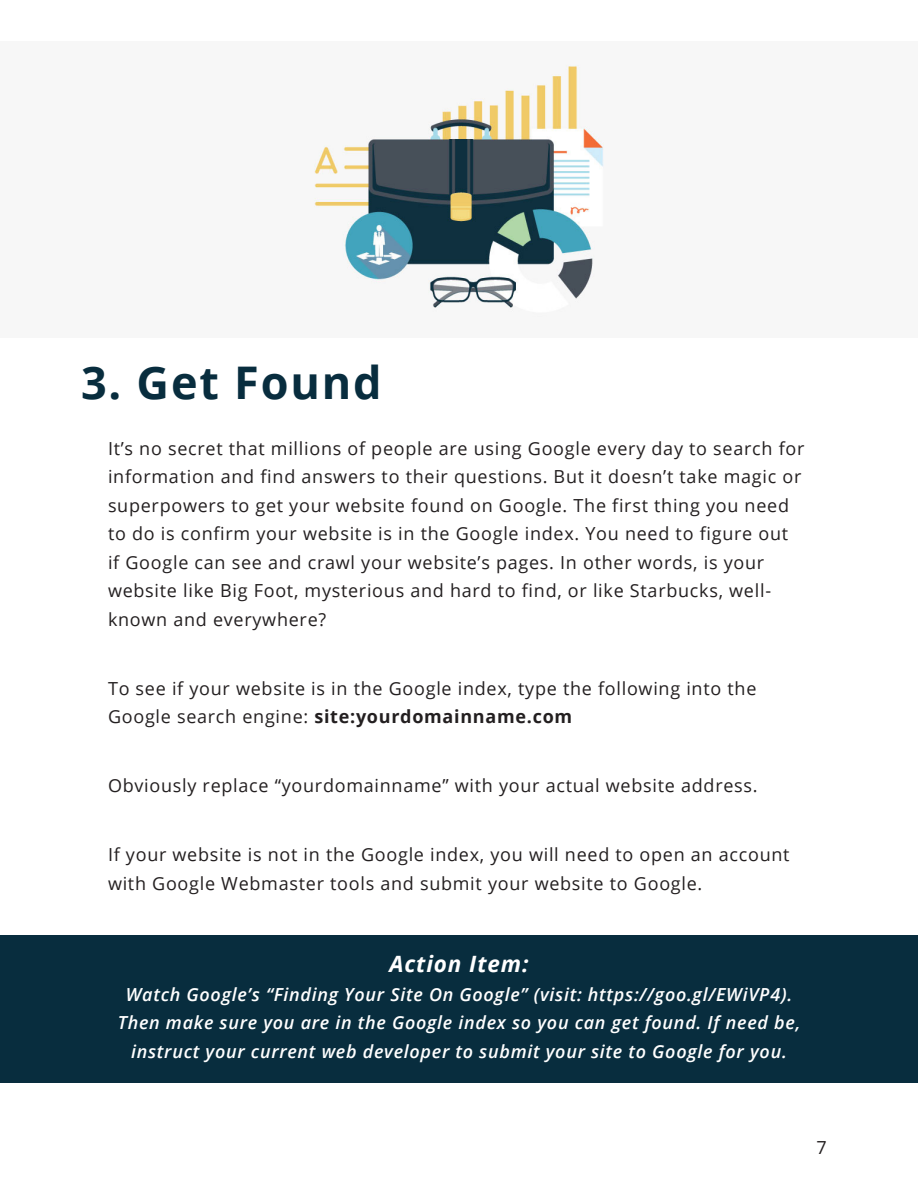
<style>
.page{position:relative;width:918px;height:1188px;background:#fff}
.page>*{position:absolute;margin:0;border:0;box-sizing:border-box;transform-origin:0 0}
.t1{font:700 45px "Open Sans";letter-spacing:.04em;color:#082d3e}
.t2{font:italic 700 22.5px "Open Sans";letter-spacing:.04em;color:#fff}
.t3{font:18px/28.5px "Open Sans";letter-spacing:.04em;color:#231f20}
.t4{font:italic 600 18px/28.5px "Open Sans";letter-spacing:.04em;color:#fff;text-align:center}
.s1{font-weight:700}
</style>
<div class="page">
<div style="left:0;top:935px;width:918px;height:147px;background:#082d3e"></div>
<div style="left:0;top:41px;width:918px;height:297px;background:#f7f7f7"></div>
<img style="left:314px;top:66px;width:289px;height:242px">
<h1 class="t1" style="left:81px;top:365px;width:302px">3. Get Found</h1>
<p class="t3" style="left:108px;top:436px;width:698px">It’s no secret that millions of people are using Google every day to search for information and find answers to their questions. But it doesn’t take magic or superpowers to get your website found on Google. The first thing you need to do is confirm your website is in the Google index. You need to figure out<br>if Google can see and crawl your website’s pages. In other words, is your website like Big Foot, mysterious and hard to find, or like Starbucks, well&shy;known and everywhere?</p>
<p class="t3" style="left:108px;top:676px;width:650px">To see if your website is in the Google index, type the following into the<br>Google search engine: <span class="s1">site:yourdomainname.com</span></p>
<p class="t3" style="left:108px;top:773px;width:651px">Obviously replace “yourdomainname” with your actual website address.</p>
<p class="t3" style="left:108px;top:842px;width:683px">If your website is not in the Google index, you will need to open an account with Google Webmaster tools and submit your website to Google.</p>
<p class="t2" style="left:389px;top:955px;width:141px">Action Item:</p>
<p class="t4" style="left:118px;top:982px;width:684px">Watch Google’s “Finding Your Site On Google” (visit: https://goo.gl/EWiVP4).<br>Then make sure you are in the Google index so you can get found. If need be, instruct your current web developer to submit your site to Google for you.</p>
<p class="t3" style="left:816px;top:1135px;width:12px">7</p>
</div>
